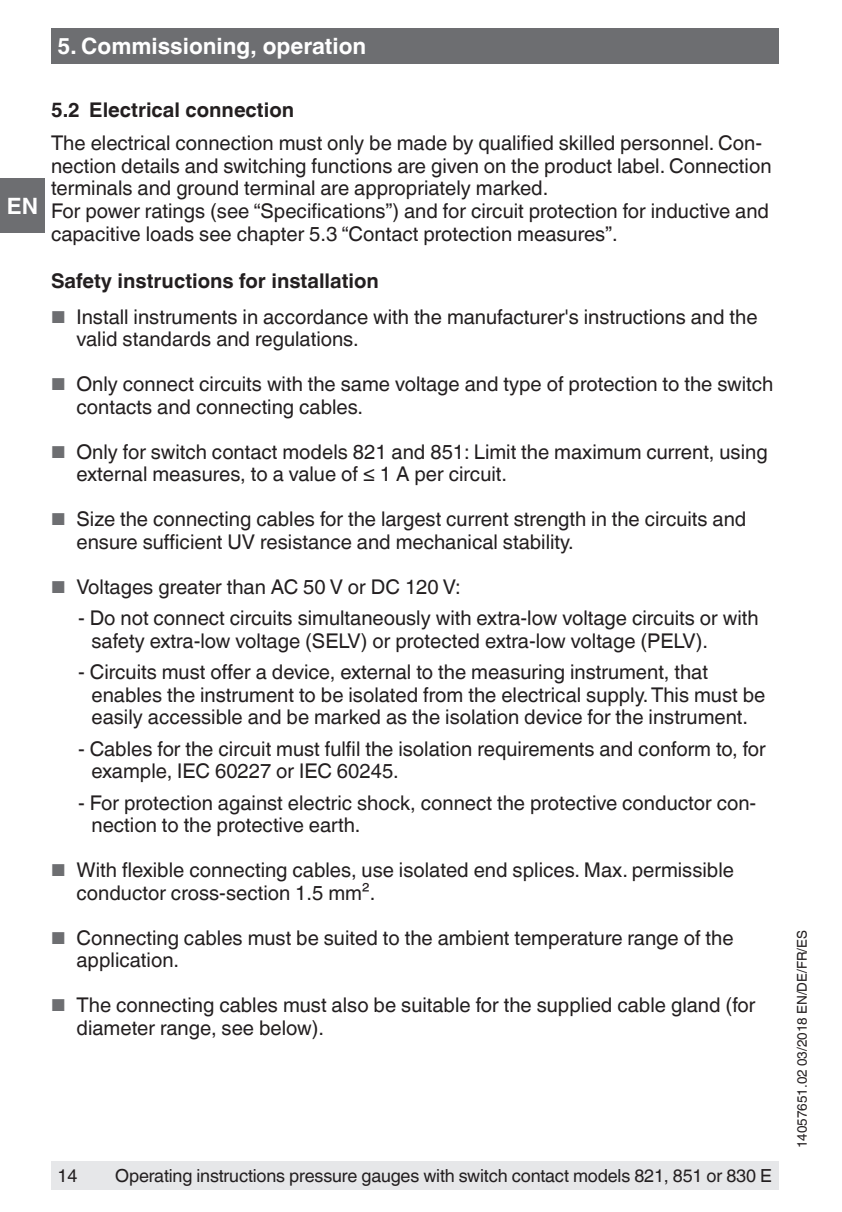
<style>
.page{position:relative;width:842px;height:1212px;background:#fff}
.page>*{position:absolute;margin:0;border:0;box-sizing:border-box;transform-origin:0 0}
.t1{font:700 22.5px "Helvetica World";color:#fff}
.t2{font:20.25px/22.5px "Helvetica World";color:#231f20}
.t3{font:700 20.25px "Helvetica World";color:#231f20}
.t4{font:18px "Helvetica World";letter-spacing:-.01em;color:#231f20}
.t5{font:13.5px "Helvetica World";color:#231f20}
.s1{font-size:17.32px;color:#6d6e71}
</style>
<div class="page">
<div style="left:51px;top:29px;width:727px;height:35px;background:#6d6e71"></div>
<div style="left:0;top:179px;width:45px;height:54px;background:#6d6e71"></div>
<div style="left:51px;top:1161px;width:727px;height:28px;background:#e6e7e9"></div>
<p class="t1" style="left:57px;top:37px;width:310px">5. Commissioning, operation</p>
<p class="t1" style="left:7px;top:193px;width:33px">EN</p>
<p class="t3" style="left:51px;top:101px;width:245px">5.2 Electrical connection</p>
<p class="t2" style="left:51px;top:132px;width:722px">The electrical connection must only be made by qualified skilled personnel. Con&shy;nection details and switching functions are given on the product label. Connection terminals and ground terminal are appropriately marked.<br>For power ratings (see “Specifications”) and for circuit protection for inductive and capacitive loads see chapter 5.3 “Contact protection measures”.</p>
<p class="t3" style="left:51px;top:272px;width:329px">Safety instructions for installation</p>
<p class="t2" style="left:77px;top:307px;width:683px;text-indent:-26px"><span class="s1">■</span> Install instruments in accordance with the manufacturer's instructions and the valid standards and regulations.</p>
<p class="t2" style="left:77px;top:375px;width:698px;text-indent:-26px"><span class="s1">■</span> Only connect circuits with the same voltage and type of protection to the switch contacts and connecting cables.</p>
<p class="t2" style="left:77px;top:442px;width:693px;text-indent:-26px"><span class="s1">■</span> Only for switch contact models 821 and 851: Limit the maximum current, using external measures, to a value of ≤ 1 A per circuit.</p>
<p class="t2" style="left:77px;top:510px;width:671px;text-indent:-26px"><span class="s1">■</span> Size the connecting cables for the largest current strength in the circuits and ensure sufficient UV resistance and mechanical stability.</p>
<p class="t2" style="left:51px;top:577px;width:411px"><span class="s1">■</span> Voltages greater than AC 50 V or DC 120 V:</p>
<p class="t2" style="left:92px;top:609px;width:669px;text-indent:-14px">- Do not connect circuits simultaneously with extra-low voltage circuits or with safety extra-low voltage (SELV) or protected extra-low voltage (PELV).</p>
<p class="t2" style="left:92px;top:661px;width:675px;text-indent:-14px">- Circuits must offer a device, external to the measuring instrument, that enables the instrument to be isolated from the electrical supply. This must be easily accessible and be marked as the isolation device for the instrument.</p>
<p class="t2" style="left:92px;top:737px;width:676px;text-indent:-14px">- Cables for the circuit must fulfil the isolation requirements and conform to, for example, IEC 60227 or IEC 60245.</p>
<p class="t2" style="left:91px;top:793px;width:666px;text-indent:-13px">- For protection against electric shock, connect the protective conductor con&shy;nection to the protective earth.</p>
<p class="t2" style="left:77px;top:859px;width:659px;text-indent:-26px"><span class="s1">■</span> With flexible connecting cables, use isolated end splices. Max. permissible conductor cross-section 1.5 mm².</p>
<p class="t2" style="left:77px;top:928px;width:659px;text-indent:-26px"><span class="s1">■</span> Connecting cables must be suited to the ambient temperature range of the application.</p>
<p class="t2" style="left:77px;top:996px;width:680px;text-indent:-26px"><span class="s1">■</span> The connecting cables must also be suitable for the supplied cable gland (for diameter range, see below).</p>
<p class="t4" style="left:57px;top:1168px;width:22px">14</p>
<p class="t4" style="left:115px;top:1168px;width:658px">Operating instructions pressure gauges with switch contact models 821, 851 or 830 E</p>
<p class="t5" style="left:794px;top:1148px;width:220px;rotate:-90deg">14057651.02 03/2018 EN/DE/FR/ES</p>
</div>
